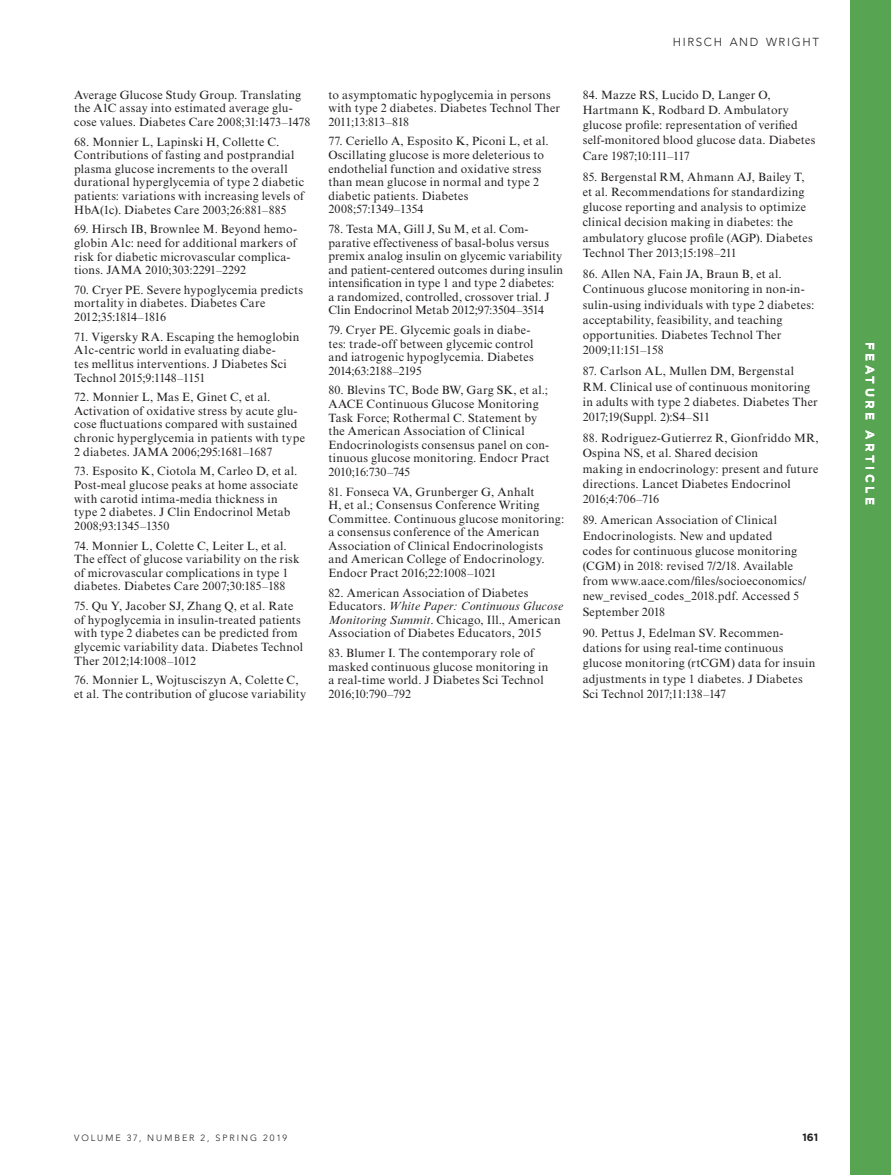
<style>
.page{position:relative;width:891px;height:1175px;background:#fff}
.page>*{position:absolute;margin:0;border:0;box-sizing:border-box;transform-origin:0 0}
.REF_BODY{font:12px/13.6px "Times New Roman MT Std";letter-spacing:.02em;color:#231f20}
.t1{font:700 12px "Gotham";letter-spacing:.28em;color:#fff}
.t2{font:300 11.55px "Avenir LT Std";letter-spacing:.145em;color:#231f20}
.t3{font:700 10.5px "Gotham";color:#231f20}
.t4{font:300 9px "Avenir LT Std";letter-spacing:.215em;color:#231f20}
.s1{font-style:italic}
</style>
<div class="page">
<div style="left:850px;top:0;width:41px;height:1174px;background:#57a453"></div>
<p class="REF_BODY" style="left:74px;top:88px;width:238px">Average Glucose Study Group. Translating the A1C assay into estimated average glu&shy;cose values. Diabetes Care 2008;31:1473–1478</p>
<p class="REF_BODY" style="left:74px;top:135px;width:231px">68. Monnier L, Lapinski H, Collette C.<br>Contributions of fasting and postprandial plasma glucose increments to the overall durational hyperglycemia of type 2 diabetic patients: variations with increasing levels of HbA(1c). Diabetes Care 2003;26:881–885</p>
<p class="REF_BODY" style="left:74px;top:222px;width:225px">69. Hirsch IB, Brownlee M. Beyond hemo&shy;globin A1c: need for additional markers of risk for diabetic microvascular complica&shy;tions. JAMA 2010;303:2291–2292</p>
<p class="REF_BODY" style="left:74px;top:283px;width:230px">70. Cryer PE. Severe hypoglycemia predicts mortality in diabetes. Diabetes Care<br>2012;35:1814–1816</p>
<p class="REF_BODY" style="left:74px;top:330px;width:227px">71. Vigersky RA. Escaping the hemoglobin A1c-centric world in evaluating diabe-<br>tes mellitus interventions. J Diabetes Sci Technol 2015;9:1148–1151</p>
<p class="REF_BODY" style="left:74px;top:390px;width:232px">72. Monnier L, Mas E, Ginet C, et al.<br>Activation of oxidative stress by acute glu&shy;cose fluctuations compared with sustained chronic hyperglycemia in patients with type 2 diabetes. JAMA 2006;295:1681–1687</p>
<p class="REF_BODY" style="left:74px;top:464px;width:225px">73. Esposito K, Ciotola M, Carleo D, et al.<br>Post-meal glucose peaks at home associate with carotid intima-media thickness in type 2 diabetes. J Clin Endocrinol Metab 2008;93:1345–1350</p>
<p class="REF_BODY" style="left:74px;top:538px;width:227px">74. Monnier L, Colette C, Leiter L, et al.<br>The effect of glucose variability on the risk of microvascular complications in type 1 diabetes. Diabetes Care 2007;30:185–188</p>
<p class="REF_BODY" style="left:74px;top:599px;width:231px">75. Qu Y, Jacober SJ, Zhang Q, et al. Rate of hypoglycemia in insulin-treated patients with type 2 diabetes can be predicted from glycemic variability data. Diabetes Technol Ther 2012;14:1008–1012</p>
<p class="REF_BODY" style="left:74px;top:673px;width:234px">76. Monnier L, Wojtusciszyn A, Colette C, et al. The contribution of glucose variability</p>
<p class="REF_BODY" style="left:328px;top:88px;width:233px">to asymptomatic hypoglycemia in persons with type 2 diabetes. Diabetes Technol Ther<br>2011;13:813–818</p>
<p class="REF_BODY" style="left:328px;top:134px;width:222px">77. Ceriello A, Esposito K, Piconi L, et al.<br>Oscillating glucose is more deleterious to endothelial function and oxidative stress than mean glucose in normal and type 2 diabetic patients. Diabetes 2008;57:1349–1354</p>
<p class="REF_BODY" style="left:328px;top:222px;width:236px">78. Testa MA, Gill J, Su M, et al. Com&shy;parative effectiveness of basal-bolus versus premix analog insulin on glycemic variability and patient-centered outcomes during insulin intensification in type 1 and type 2 diabetes: a randomized, controlled, crossover trial. J Clin Endocrinol Metab 2012;97:3504–3514</p>
<p class="REF_BODY" style="left:328px;top:323px;width:207px">79. Cryer PE. Glycemic goals in diabe&shy;tes: trade-off between glycemic control and iatrogenic hypoglycemia. Diabetes 2014;63:2188–2195</p>
<p class="REF_BODY" style="left:328px;top:383px;width:223px">80. Blevins TC, Bode BW, Garg SK, et al.; AACE Continuous Glucose Monitoring Task Force; Rothermal C. Statement by the American Association of Clinical Endocrinologists consensus panel on con&shy;tinuous glucose monitoring. Endocr Pract 2010;16:730–745</p>
<p class="REF_BODY" style="left:328px;top:484px;width:237px">81. Fonseca VA, Grunberger G, Anhalt<br>H, et al.; Consensus Conference Writing Committee. Continuous glucose monitoring: a consensus conference of the American Association of Clinical Endocrinologists and American College of Endocrinology.<br>Endocr Pract 2016;22:1008–1021</p>
<p class="REF_BODY" style="left:328px;top:586px;width:236px">82. American Association of Diabetes Educators. <span class="s1">White Paper: Continuous Glucose Monitoring Summit</span>. Chicago, Ill., American Association of Diabetes Educators, 2015</p>
<p class="REF_BODY" style="left:328px;top:646px;width:222px">83. Blumer I. The contemporary role of masked continuous glucose monitoring in a real-time world. J Diabetes Sci Technol 2016;10:790–792</p>
<p class="t2" style="left:673px;top:35px;width:148px">HIRSCH AND WRIGHT</p>
<p class="REF_BODY" style="left:583px;top:87px;width:234px;line-height:15.1px">84. Mazze RS, Lucido D, Langer O, Hartmann K, Rodbard D. Ambulatory glucose profile: representation of verified self-monitored blood glucose data. Diabetes Care 1987;10:111–117</p>
<p class="REF_BODY" style="left:583px;top:169px;width:232px;line-height:15.1px">85. Bergenstal RM, Ahmann AJ, Bailey T, et al. Recommendations for standardizing glucose reporting and analysis to optimize clinical decision making in diabetes: the ambulatory glucose profile (AGP). Diabetes Technol Ther 2013;15:198–211</p>
<p class="REF_BODY" style="left:583px;top:266px;width:233px;line-height:15.1px">86. Allen NA, Fain JA, Braun B, et al.<br>Continuous glucose monitoring in non-in&shy;sulin-using individuals with type 2 diabetes: acceptability, feasibility, and teaching opportunities. Diabetes Technol Ther 2009;11:151–158</p>
<p class="REF_BODY" style="left:583px;top:364px;width:237px;line-height:15.1px">87. Carlson AL, Mullen DM, Bergenstal RM. Clinical use of continuous monitoring in adults with type 2 diabetes. Diabetes Ther 2017;19(Suppl. 2):S4–S11</p>
<p class="REF_BODY" style="left:583px;top:430px;width:238px;line-height:15.1px">88. Rodriguez-Gutierrez R, Gionfriddo MR, Ospina NS, et al. Shared decision<br>making in endocrinology: present and future directions. Lancet Diabetes Endocrinol 2016;4:706–716</p>
<p class="REF_BODY" style="left:583px;top:513px;width:225px;line-height:15.1px">89. American Association of Clinical Endocrinologists. New and updated<br>codes for continuous glucose monitoring (CGM) in 2018: revised 7/2/18. Available from www.aace.com/files/socioeconomics/ new_revised_codes_2018.pdf. Accessed 5<br>September 2018</p>
<p class="REF_BODY" style="left:583px;top:625px;width:234px;line-height:15.1px">90. Pettus J, Edelman SV. Recommen&shy;dations for using real-time continuous glucose monitoring (rtCGM) data for insuin adjustments in type 1 diabetes. J Diabetes Sci Technol 2017;11:138–147</p>
<p class="t1" style="left:878px;top:342px;width:164px;rotate:90deg">FEATURE ARTICLE</p>
<p class="t4" style="left:74px;top:1132px;width:215px">VOLUME 37, NUMBER 2, SPRING 2019</p>
<p class="t3" style="left:803px;top:1130px;width:17px">161</p>
</div>
